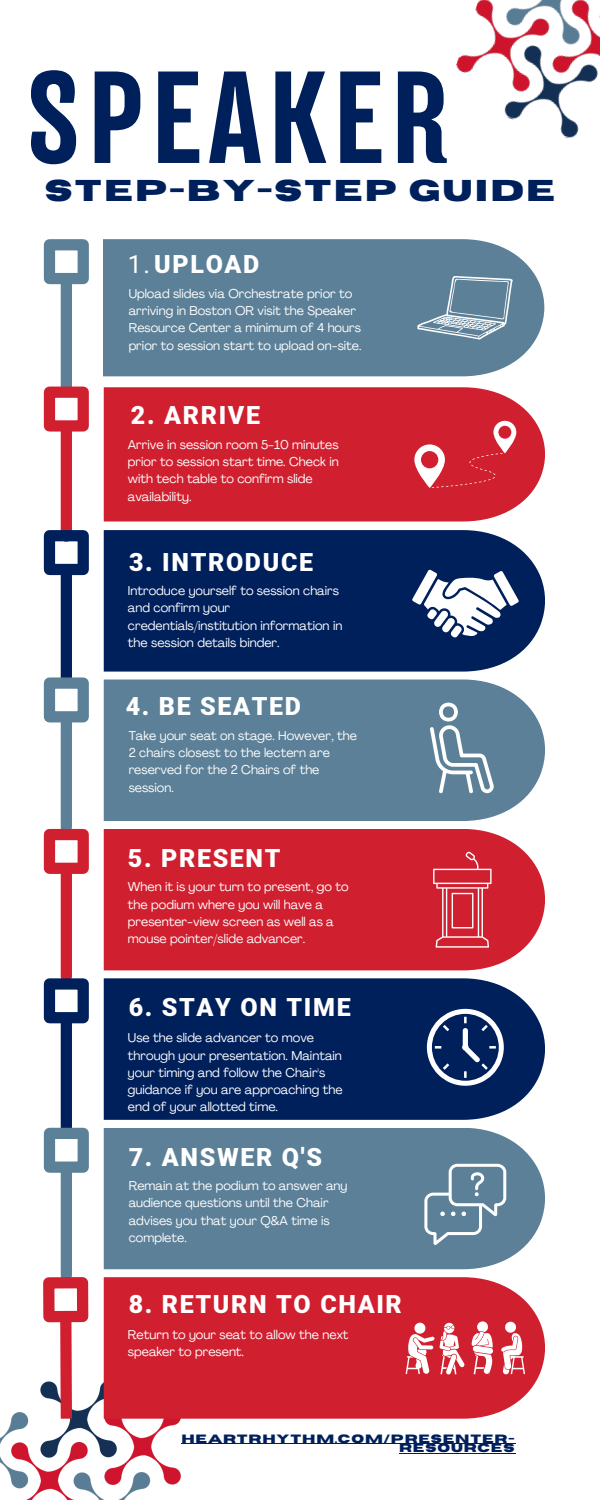
<style>
.page{position:relative;width:600px;height:1500px;background:#fff}
.page>*{position:absolute;margin:0;border:0;box-sizing:border-box;transform-origin:0 0}
.t1{font:700 118.8px "TT Backwards Sans";letter-spacing:.055em;color:#00205c}
.t2{font:700 30px "Horizon";letter-spacing:.075em;color:#00205c}
.t3{font:900 25px "Mardoto";letter-spacing:.065em;color:#fff}
.t4{font:12.6px/17.2px "Agrandir";color:#fff}
.t5{font:700 12px/9.8px "Horizon";letter-spacing:.075em;color:#00205c;text-align:right}
.s1{font-weight:400}
</style>
<div class="page">
<div style="left:61px;top:284px;width:11px;height:103px;background:#5c8097"></div>
<div style="left:44px;top:239px;width:45px;height:45px;border:11px solid #5c8097"></div>
<div style="left:61px;top:432px;width:11px;height:104px;background:#d02030"></div>
<div style="left:44px;top:387px;width:45px;height:45px;border:11px solid #d02030"></div>
<div style="left:61px;top:575px;width:11px;height:103px;background:#00205c"></div>
<div style="left:44px;top:530px;width:45px;height:45px;border:11px solid #00205c"></div>
<div style="left:61px;top:722px;width:11px;height:105px;background:#5c8097"></div>
<div style="left:44px;top:677px;width:45px;height:45px;border:11px solid #5c8097"></div>
<div style="left:61px;top:874px;width:11px;height:103px;background:#d02030"></div>
<div style="left:44px;top:829px;width:45px;height:45px;border:11px solid #d02030"></div>
<div style="left:61px;top:1023px;width:11px;height:105px;background:#00205c"></div>
<div style="left:44px;top:978px;width:45px;height:45px;border:11px solid #00205c"></div>
<div style="left:61px;top:1173px;width:11px;height:102px;background:#5c8097"></div>
<div style="left:44px;top:1128px;width:45px;height:45px;border:11px solid #5c8097"></div>
<img style="left:0;top:1382px;width:180px;height:118px">
<svg style="left:55px;top:1322px;width:23px;height:108px"></svg>
<div style="left:43px;top:1277px;width:45px;height:45px;border:11px solid #d02030"></div>
<div style="left:103px;top:239px;width:441px;height:137px;background:#5c8097"></div>
<div style="left:104px;top:387px;width:441px;height:135px;background:#d02030"></div>
<div style="left:104px;top:530px;width:441px;height:142px;background:#00205c"></div>
<div style="left:104px;top:680px;width:441px;height:141px;background:#5c8097"></div>
<div style="left:104px;top:829px;width:441px;height:141px;background:#d02030"></div>
<div style="left:104px;top:978px;width:441px;height:142px;background:#00205c"></div>
<div style="left:104px;top:1128px;width:441px;height:141px;background:#5c8097"></div>
<div style="left:104px;top:1277px;width:441px;height:142px;background:#d02030"></div>
<svg style="left:427px;top:1009px;width:77px;height:77px"></svg>
<svg style="left:433px;top:852px;width:59px;height:96px;background:#d74351"></svg>
<svg style="left:430px;top:703px;width:64px;height:90px"></svg>
<svg style="left:417px;top:276px;width:96px;height:64px;background:#7795a8"></svg>
<svg style="left:414px;top:421px;width:102px;height:67px;background:#d74350"></svg>
<svg style="left:412px;top:570px;width:106px;height:68px"></svg>
<svg style="left:424px;top:1164px;width:82px;height:81px;background:#7896a9"></svg>
<svg style="left:406px;top:1323px;width:59px;height:51px"></svg>
<svg style="left:501px;top:1322px;width:24px;height:52px"></svg>
<svg style="left:472px;top:1321px;width:21px;height:53px"></svg>
<img style="left:456px;top:0;width:144px;height:139px">
<hr style="left:181px;top:1443px;width:334px;height:1px;background:#00205c">
<hr style="left:399px;top:1453px;width:116px;height:1px;background:#00205c">
<p class="t1" style="left:26px;top:56px;width:424px">SPEAKER</p>
<h3 class="t2" style="left:45px;top:176px;width:512px">STEP-BY-STEP GUIDE</h3>
<p class="t3" style="left:128px;top:250px;width:133px"><span class="s1">1.</span>UPLOAD</p>
<p class="t4" style="left:129px;top:286px;width:234px">Upload slides via Orchestrate prior to arriving in Boston OR visit the Speaker Resource Center a minimum of 4 hours prior to session start to upload on-site.</p>
<p class="t3" style="left:131px;top:401px;width:131px">2. ARRIVE</p>
<p class="t4" style="left:128px;top:437px;width:212px">Arrive in session room 5-10 minutes prior to session start time. Check in with tech table to confirm slide availability.</p>
<h3 class="t3" style="left:129px;top:547px;width:186px">3. INTRODUCE</h3>
<p class="t4" style="left:128px;top:583px;width:216px">Introduce yourself to session chairs and confirm your credentials/institution information in the session details binder.</p>
<p class="t3" style="left:126px;top:691px;width:177px">4. BE SEATED</p>
<p class="t4" style="left:129px;top:728px;width:230px">Take your seat on stage. However, the<br>2 chairs closest to the lectern are reserved for the 2 Chairs of the session.</p>
<h3 class="t3" style="left:128px;top:844px;width:154px">5. PRESENT</h3>
<h3 class="t4" style="left:128px;top:880px;width:222px">When it is your turn to present, go to the podium where you will have a presenter-view screen as well as a mouse pointer/slide advancer.</h3>
<h3 class="t3" style="left:129px;top:993px;width:223px">6. STAY ON TIME</h3>
<p class="t4" style="left:128px;top:1031px;width:216px">Use the slide advancer to move through your presentation. Maintain your timing and follow the Chair's guidance if you are approaching the end of your allotted time.</p>
<h2 class="t3" style="left:129px;top:1142px;width:195px">7. ANSWER Q'S</h2>
<p class="t4" style="left:129px;top:1178px;width:220px">Remain at the podium to answer any audience questions until the Chair advises you that your Q&amp;A time is complete.</p>
<p class="t3" style="left:129px;top:1290px;width:275px">8. RETURN TO CHAIR</p>
<p class="t4" style="left:128px;top:1327px;width:222px">Return to your seat to allow the next speaker to present.</p>
<p class="t5" style="left:181px;top:1434px;width:335px">HEARTRHYTHM.COM/PRESENTER-<br>RESOURCES</p>
</div>
